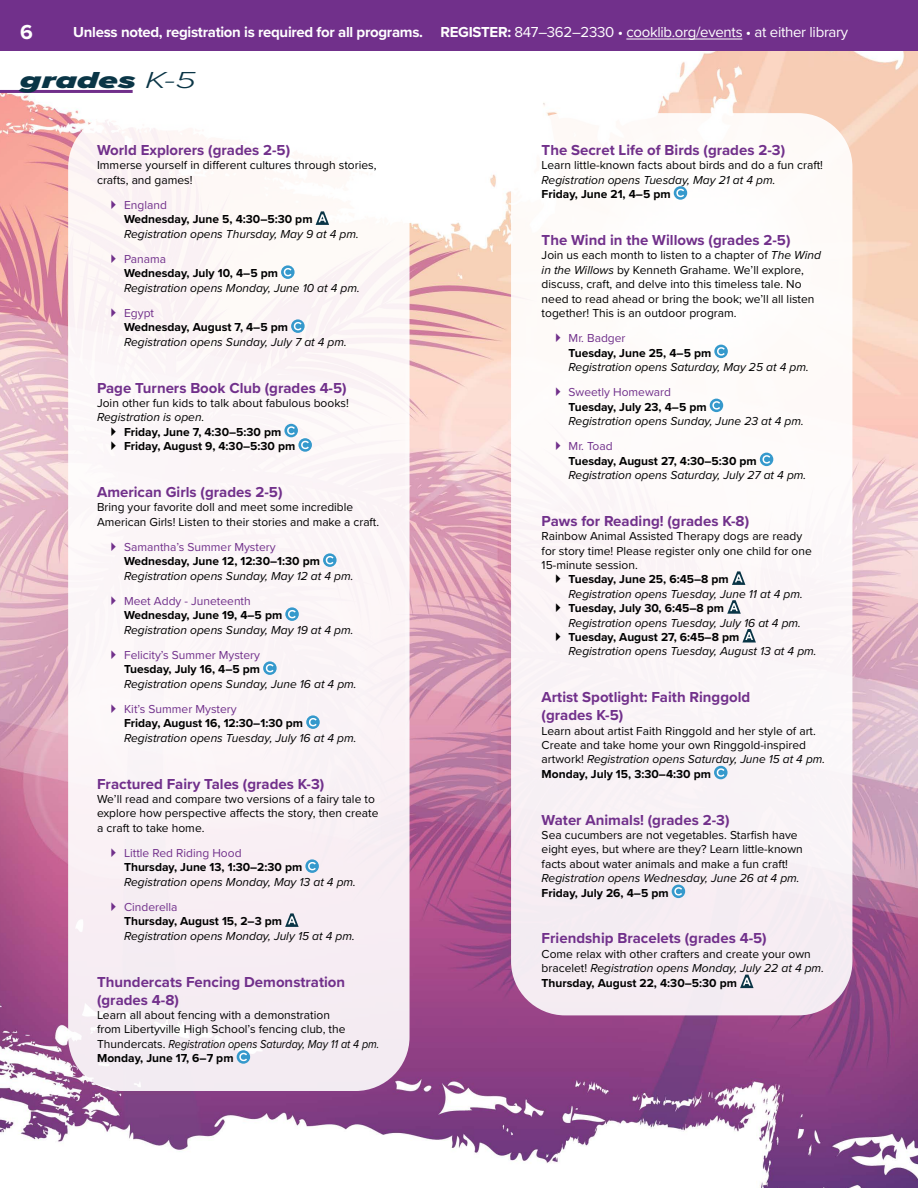
<style>
.page{position:relative;width:918px;height:1188px;background:#fff}
.page>*{position:absolute;margin:0;border:0;box-sizing:border-box;transform-origin:0 0}
.t1{font:italic 900 24px "Proxima Nova";color:#0a3546;scale:1.5 1}
.t2{font:700 21px "Proxima Nova";color:#fff}
.t3{font:700 15px/18px "Proxima Nova";color:#71308b}
.t4{font:700 15px "Proxima Nova";letter-spacing:-.02em;color:#fff}
.t5{font:12px/14.4px "Proxima Nova";color:#000}
.t6{font:italic 12px "Proxima Nova";color:#000}
.t7{font:700 12px/14.4px "Proxima Nova";color:#000}
.t8{font:12px "Proxima Nova";color:#71308b}
.s1{font-weight:400}
.s2{font-weight:300}
.s3{font-style:italic}
.s4{font-weight:700}
</style>
<div class="page">
<img style="left:0;top:50px;width:918px;height:1138px">
<hr style="left:0;top:90px;width:133px;height:3px;background:#71308b">
<div style="left:68px;top:113px;width:342px;height:978px;background:#faf4f6;border-radius:54px"></div>
<svg style="left:316px;top:211px;width:13px;height:14px"></svg>
<svg style="left:281px;top:265px;width:14px;height:14px"></svg>
<svg style="left:284px;top:268px;width:8px;height:8px"></svg>
<svg style="left:291px;top:319px;width:14px;height:14px"></svg>
<svg style="left:294px;top:322px;width:8px;height:8px"></svg>
<div style="left:284px;top:424px;width:14px;height:13px;background:#3599cc;border-radius:50%"></div>
<svg style="left:287px;top:426px;width:8px;height:9px"></svg>
<svg style="left:298px;top:438px;width:14px;height:14px"></svg>
<svg style="left:301px;top:441px;width:8px;height:8px"></svg>
<svg style="left:323px;top:553px;width:14px;height:14px"></svg>
<svg style="left:326px;top:556px;width:8px;height:8px"></svg>
<svg style="left:285px;top:607px;width:14px;height:14px"></svg>
<svg style="left:288px;top:610px;width:8px;height:8px"></svg>
<svg style="left:263px;top:661px;width:14px;height:14px"></svg>
<svg style="left:266px;top:664px;width:8px;height:8px"></svg>
<svg style="left:306px;top:715px;width:14px;height:14px"></svg>
<svg style="left:309px;top:718px;width:8px;height:8px"></svg>
<svg style="left:305px;top:859px;width:14px;height:14px"></svg>
<svg style="left:308px;top:862px;width:8px;height:8px"></svg>
<svg style="left:285px;top:913px;width:14px;height:14px"></svg>
<svg style="left:237px;top:1050px;width:13px;height:14px"></svg>
<svg style="left:239px;top:1053px;width:8px;height:8px"></svg>
<div style="left:511px;top:113px;width:341px;height:902px;background:#fcf7f8;border-radius:54px"></div>
<svg style="left:674px;top:186px;width:13px;height:14px"></svg>
<svg style="left:676px;top:189px;width:8px;height:8px"></svg>
<div style="left:714px;top:345px;width:14px;height:13px;background:#3599cc;border-radius:50%"></div>
<svg style="left:717px;top:347px;width:8px;height:9px"></svg>
<svg style="left:710px;top:399px;width:13px;height:13px"></svg>
<svg style="left:712px;top:401px;width:8px;height:9px"></svg>
<svg style="left:760px;top:453px;width:13px;height:13px"></svg>
<svg style="left:763px;top:455px;width:7px;height:9px"></svg>
<svg style="left:732px;top:571px;width:13px;height:14px"></svg>
<svg style="left:727px;top:600px;width:14px;height:14px"></svg>
<svg style="left:742px;top:629px;width:14px;height:14px"></svg>
<svg style="left:714px;top:766px;width:14px;height:13px"></svg>
<svg style="left:717px;top:768px;width:7px;height:9px"></svg>
<div style="left:672px;top:885px;width:13px;height:13px;background:#3599cc;border-radius:50%"></div>
<svg style="left:674px;top:887px;width:8px;height:9px"></svg>
<svg style="left:740px;top:975px;width:14px;height:13px"></svg>
<div style="left:0;top:0;width:918px;height:50px;background:#71308b"></div>
<hr style="left:626px;top:39px;width:116px;height:1px;background:#fff">
<h2 class="t2" style="left:20px;top:16px;width:14px">6</h2>
<p class="t4" style="left:73px;top:20px;width:776px">Unless noted, registration is required for all programs. REGISTER: <span class="s1">847–362–2330 • cooklib.org/events • at either library</span></p>
<h1 class="t1" style="left:20px;top:62px;width:119px">grades <span class="s2">K-5</span></h1>
<p class="t3" style="left:97px;top:141px;width:195px">World Explorers (grades 2-5)</p>
<p class="t5" style="left:97px;top:158px;width:281px">Immerse yourself in different cultures through stories, crafts, and games!</p>
<p class="t8" style="left:124px;top:196px;width:44px">England</p>
<p class="t7" style="left:124px;top:212px;width:190px">Wednesday, June 5, 4:30–5:30 pm</p>
<p class="t6" style="left:124px;top:225px;width:236px">Registration opens Thursday, May 9 at 4 pm.</p>
<p class="t8" style="left:124px;top:250px;width:44px">Panama</p>
<p class="t7" style="left:124px;top:266px;width:155px">Wednesday, July 10, 4–5 pm</p>
<p class="t6" style="left:124px;top:279px;width:237px">Registration opens Monday, June 10 at 4 pm.</p>
<p class="t8" style="left:124px;top:304px;width:32px">Egypt</p>
<p class="t7" style="left:124px;top:320px;width:165px">Wednesday, August 7, 4–5 pm</p>
<p class="t6" style="left:124px;top:333px;width:224px">Registration opens Sunday, July 7 at 4 pm.</p>
<p class="t3" style="left:97px;top:378px;width:251px">Page Turners Book Club (grades 4-5)</p>
<p class="t5" style="left:97px;top:395px;width:253px">Join other fun kids to talk about fabulous books!</p>
<p class="t6" style="left:97px;top:408px;width:109px">Registration is open.</p>
<p class="t7" style="left:124px;top:424px;width:173px">Friday, June 7, 4:30–5:30 pm<br>Friday, August 9, 4:30–5:30 pm</p>
<p class="t3" style="left:97px;top:483px;width:187px">American Girls (grades 2-5)</p>
<p class="t5" style="left:97px;top:500px;width:284px">Bring your favorite doll and meet some incredible<br>American Girls! Listen to their stories and make a craft.</p>
<p class="t8" style="left:124px;top:538px;width:153px">Samantha’s Summer Mystery</p>
<p class="t7" style="left:124px;top:554px;width:197px">Wednesday, June 12, 12:30–1:30 pm</p>
<p class="t6" style="left:124px;top:567px;width:231px">Registration opens Sunday, May 12 at 4 pm.</p>
<p class="t8" style="left:124px;top:592px;width:128px">Meet Addy - Juneteenth</p>
<p class="t7" style="left:124px;top:608px;width:160px">Wednesday, June 19, 4–5 pm</p>
<p class="t6" style="left:124px;top:621px;width:231px">Registration opens Sunday, May 19 at 4 pm.</p>
<p class="t8" style="left:124px;top:646px;width:138px">Felicity’s Summer Mystery</p>
<p class="t7" style="left:124px;top:662px;width:137px">Tuesday, July 16, 4–5 pm</p>
<p class="t6" style="left:124px;top:675px;width:234px">Registration opens Sunday, June 16 at 4 pm.</p>
<p class="t8" style="left:124px;top:700px;width:114px">Kit’s Summer Mystery</p>
<p class="t7" style="left:124px;top:716px;width:181px">Friday, August 16, 12:30–1:30 pm</p>
<p class="t6" style="left:124px;top:729px;width:234px">Registration opens Tuesday, July 16 at 4 pm.</p>
<p class="t3" style="left:97px;top:774px;width:229px">Fractured Fairy Tales (grades K-3)</p>
<p class="t5" style="left:97px;top:791px;width:283px">We’ll read and compare two versions of a fairy tale to explore how perspective affects the story, then create a craft to take home.</p>
<p class="t8" style="left:124px;top:844px;width:119px">Little Red Riding Hood</p>
<p class="t7" style="left:124px;top:860px;width:180px">Thursday, June 13, 1:30–2:30 pm</p>
<p class="t6" style="left:124px;top:873px;width:233px">Registration opens Monday, May 13 at 4 pm.</p>
<p class="t8" style="left:124px;top:898px;width:55px">Cinderella</p>
<p class="t7" style="left:124px;top:914px;width:159px">Thursday, August 15, 2–3 pm</p>
<p class="t6" style="left:124px;top:927px;width:232px">Registration opens Monday, July 15 at 4 pm.</p>
<p class="t3" style="left:97px;top:972px;width:250px">Thundercats Fencing Demonstration (grades 4-8)</p>
<p class="t5" style="left:97px;top:1007px;width:284px">Learn all about fencing with a demonstration<br>from Libertyville High School’s fencing club, the Thundercats. <span class="s3">Registration opens Saturday, May 11 at 4 pm.<br></span><span class="s4">Monday, June 17, 6–7 pm</span></p>
<p class="t3" style="left:542px;top:141px;width:245px">The Secret Life of Birds (grades 2-3)</p>
<p class="t5" style="left:542px;top:158px;width:283px">Learn little-known facts about birds and do a fun craft!</p>
<p class="t6" style="left:542px;top:171px;width:235px">Registration opens Tuesday, May 21 at 4 pm.</p>
<p class="t7" style="left:542px;top:187px;width:131px">Friday, June 21, 4–5 pm</p>
<p class="t3" style="left:542px;top:231px;width:250px">The Wind in the Willows (grades 2-5)</p>
<p class="t5" style="left:542px;top:248px;width:281px">Join us each month to listen to a chapter of <span class="s3">The Wind in the Willows</span> by Kenneth Grahame. We’ll explore, discuss, craft, and delve into this timeless tale. No need to read ahead or bring the book; we’ll all listen together! This is an outdoor program.</p>
<p class="t8" style="left:569px;top:329px;width:58px">Mr. Badger</p>
<p class="t7" style="left:569px;top:345px;width:144px">Tuesday, June 25, 4–5 pm</p>
<p class="t6" style="left:569px;top:358px;width:242px">Registration opens Saturday, May 25 at 4 pm.</p>
<p class="t8" style="left:569px;top:383px;width:104px">Sweetly Homeward</p>
<p class="t7" style="left:569px;top:399px;width:139px">Tuesday, July 23, 4–5 pm</p>
<p class="t6" style="left:569px;top:412px;width:237px">Registration opens Sunday, June 23 at 4 pm.</p>
<p class="t8" style="left:569px;top:437px;width:46px">Mr. Toad</p>
<p class="t7" style="left:569px;top:453px;width:190px">Tuesday, August 27, 4:30–5:30 pm</p>
<p class="t6" style="left:569px;top:466px;width:239px">Registration opens Saturday, July 27 at 4 pm.</p>
<p class="t3" style="left:542px;top:511px;width:209px">Paws for Reading! (grades K-8)</p>
<p class="t5" style="left:542px;top:528px;width:272px">Rainbow Animal Assisted Therapy dogs are ready for story time! Please register only one child for one<br>15-minute session.</p>
<p class="t7" style="left:569px;top:572px;width:162px">Tuesday, June 25, 6:45–8 pm</p>
<p class="t6" style="left:569px;top:585px;width:236px">Registration opens Tuesday, June 11 at 4 pm.</p>
<p class="t7" style="left:569px;top:601px;width:157px">Tuesday, July 30, 6:45–8 pm</p>
<p class="t6" style="left:569px;top:614px;width:234px">Registration opens Tuesday, July 16 at 4 pm.</p>
<p class="t7" style="left:569px;top:630px;width:172px">Tuesday, August 27, 6:45–8 pm</p>
<p class="t6" style="left:569px;top:642px;width:250px">Registration opens Tuesday, August 13 at 4 pm.</p>
<p class="t3" style="left:542px;top:688px;width:210px">Artist Spotlight: Faith Ringgold (grades K-5)</p>
<p class="t5" style="left:542px;top:723px;width:285px">Learn about artist Faith Ringgold and her style of art.<br>Create and take home your own Ringgold-inspired artwork! <span class="s3">Registration opens Saturday, June 15 at 4 pm.<br></span><span class="s4">Monday, July 15, 3:30–4:30 pm</span></p>
<p class="t3" style="left:542px;top:810px;width:189px">Water Animals! (grades 2-3)</p>
<p class="t5" style="left:542px;top:827px;width:263px">Sea cucumbers are not vegetables. Starfish have eight eyes, but where are they? Learn little-known facts about water animals and make a fun craft!</p>
<p class="t6" style="left:542px;top:869px;width:260px">Registration opens Wednesday, June 26 at 4 pm.</p>
<p class="t7" style="left:542px;top:885px;width:128px">Friday, July 26, 4–5 pm</p>
<p class="t3" style="left:542px;top:929px;width:227px">Friendship Bracelets (grades 4-5)</p>
<p class="t5" style="left:542px;top:946px;width:284px">Come relax with other crafters and create your own bracelet! <span class="s3">Registration opens Monday, July 22 at 4 pm.<br></span><span class="s4">Thursday, August 22, 4:30–5:30 pm</span></p>
</div>
